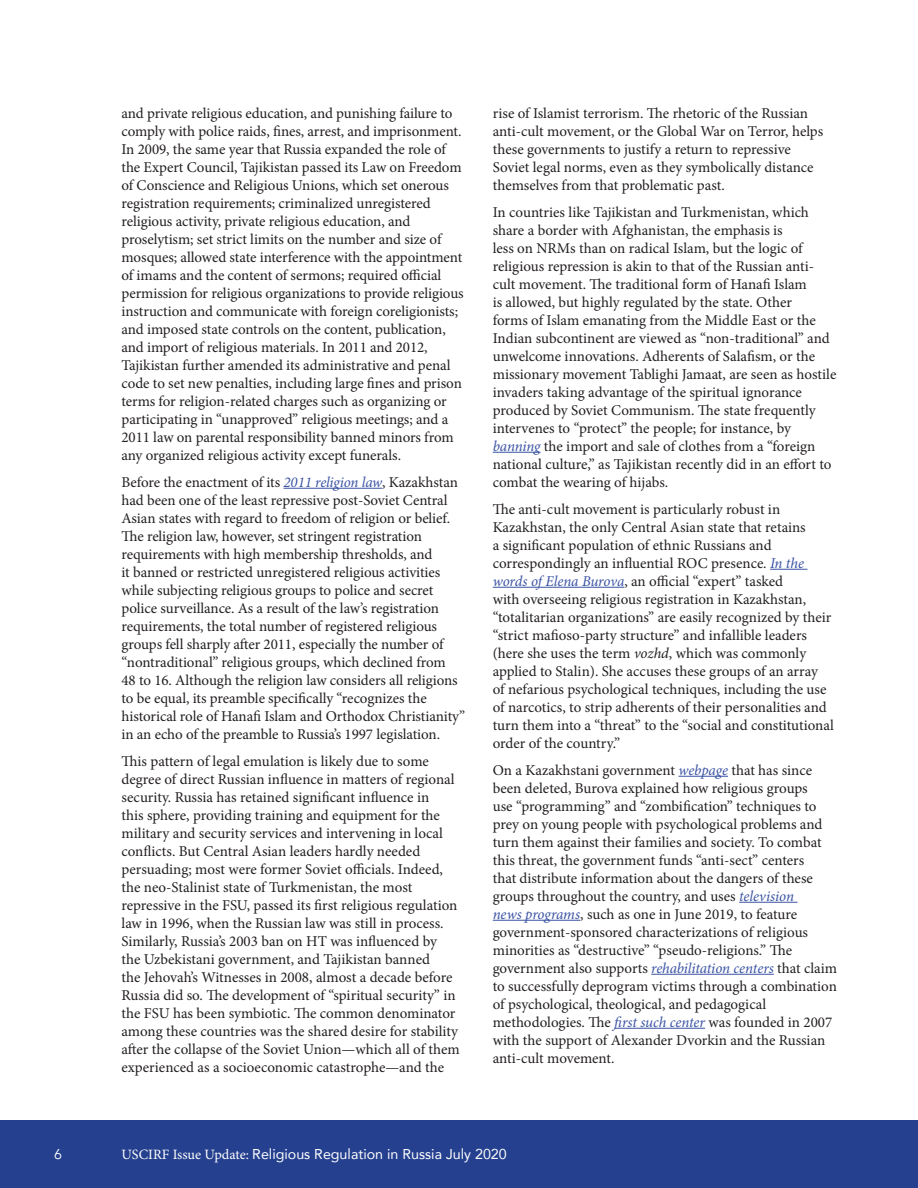
<style>
.page{position:relative;width:918px;height:1188px;background:#fff}
.page>*{position:absolute;margin:0;border:0;box-sizing:border-box;transform-origin:0 0}
.Body_no_indent{font:15px/18px "Minion Pro";letter-spacing:-.005em;color:#231f20}
.t1{font:14.25px "Avenir";color:#fff}
.t2{font:14.25px "Avenir";color:#fff}
.s1{font-style:italic;color:#3a53a4}
.s2{font-style:italic}
.s3{font-family:"Minion Pro"}
</style>
<div class="page">
<div style="left:0;top:1120px;width:918px;height:68px;background:#25408f"></div>
<hr style="left:284px;top:488px;width:98px;height:1px;background:#3a53a4">
<hr style="left:493px;top:452px;width:48px;height:1px;background:#3a53a4">
<hr style="left:770px;top:569px;width:37px;height:1px;background:#3a53a4">
<hr style="left:493px;top:587px;width:131px;height:1px;background:#3a53a4">
<hr style="left:679px;top:776px;width:49px;height:1px;background:#3a53a4">
<hr style="left:739px;top:902px;width:58px;height:1px;background:#3a53a4">
<hr style="left:493px;top:920px;width:87px;height:1px;background:#3a53a4">
<hr style="left:651px;top:974px;width:123px;height:1px;background:#3a53a4">
<hr style="left:614px;top:1028px;width:91px;height:1px;background:#3a53a4">
<p class="Body_no_indent" style="left:122px;top:104px;width:344px">and private religious education, and punishing failure to comply with police raids, fines, arrest, and imprisonment.<br>In 2009, the same year that Russia expanded the role of the Expert Council, Tajikistan passed its Law on Freedom of Conscience and Religious Unions, which set onerous registration requirements; criminalized unregistered religious activity, private religious education, and proselytism; set strict limits on the number and size of mosques; allowed state interference with the appointment of imams and the content of sermons; required official permission for religious organizations to provide religious instruction and communicate with foreign coreligionists; and imposed state controls on the content, publication, and import of religious materials. In 2011 and 2012, Tajikistan further amended its administrative and penal code to set new penalties, including large fines and prison terms for religion-related charges such as organizing or participating in “unapproved” religious meetings; and a 2011 law on parental responsibility banned minors from any organized religious activity except funerals.</p>
<p class="Body_no_indent" style="left:122px;top:473px;width:345px">Before the enactment of its <span class="s1">2011 religion law</span>, Kazakhstan had been one of the least repressive post-Soviet Central Asian states with regard to freedom of religion or belief.<br>The religion law, however, set stringent registration requirements with high membership thresholds, and<br>it banned or restricted unregistered religious activities while subjecting religious groups to police and secret police surveillance. As a result of the law’s registration requirements, the total number of registered religious groups fell sharply after 2011, especially the number of “nontraditional” religious groups, which declined from<br>48 to 16. Although the religion law considers all religions to be equal, its preamble specifically “recognizes the historical role of Hanafi Islam and Orthodox Christianity” in an echo of the preamble to Russia’s 1997 legislation.</p>
<p class="Body_no_indent" style="left:122px;top:752px;width:340px">This pattern of legal emulation is likely due to some degree of direct Russian influence in matters of regional security. Russia has retained significant influence in<br>this sphere, providing training and equipment for the military and security services and intervening in local conflicts. But Central Asian leaders hardly needed persuading; most were former Soviet officials. Indeed, the neo-Stalinist state of Turkmenistan, the most repressive in the FSU, passed its first religious regulation law in 1996, when the Russian law was still in process.<br>Similarly, Russia’s 2003 ban on HT was influenced by<br>the Uzbekistani government, and Tajikistan banned<br>the Jehovah’s Witnesses in 2008, almost a decade before Russia did so. The development of “spiritual security” in the FSU has been symbiotic. The common denominator among these countries was the shared desire for stability after the collapse of the Soviet Union—which all of them experienced as a socioeconomic catastrophe—and the</p>
<p class="Body_no_indent" style="left:493px;top:104px;width:332px">rise of Islamist terrorism. The rhetoric of the Russian anti-cult movement, or the Global War on Terror, helps these governments to justify a return to repressive Soviet legal norms, even as they symbolically distance themselves from that problematic past.</p>
<p class="Body_no_indent" style="left:493px;top:203px;width:345px">In countries like Tajikistan and Turkmenistan, which share a border with Afghanistan, the emphasis is<br>less on NRMs than on radical Islam, but the logic of religious repression is akin to that of the Russian anti&shy;cult movement. The traditional form of Hanafi Islam<br>is allowed, but highly regulated by the state. Other<br>forms of Islam emanating from the Middle East or the Indian subcontinent are viewed as “non-traditional” and unwelcome innovations. Adherents of Salafism, or the missionary movement Tablighi Jamaat, are seen as hostile invaders taking advantage of the spiritual ignorance produced by Soviet Communism. The state frequently intervenes to “protect” the people; for instance, by <span class="s1">banning</span> the import and sale of clothes from a “foreign national culture,” as Tajikistan recently did in an effort to combat the wearing of hijabs.</p>
<p class="Body_no_indent" style="left:493px;top:500px;width:343px">The anti-cult movement is particularly robust in Kazakhstan, the only Central Asian state that retains<br>a significant population of ethnic Russians and correspondingly an influential ROC presence. <span class="s1">In the words of Elena Burova</span>, an official “expert” tasked<br>with overseeing religious registration in Kazakhstan, “totalitarian organizations” are easily recognized by their “strict mafioso-party structure” and infallible leaders (here she uses the term <span class="s2">vozhd</span>, which was commonly applied to Stalin). She accuses these groups of an array<br>of nefarious psychological techniques, including the use of narcotics, to strip adherents of their personalities and turn them into a “threat” to the “social and constitutional order of the country.”</p>
<p class="Body_no_indent" style="left:493px;top:761px;width:346px">On a Kazakhstani government <span class="s1">webpage</span> that has since been deleted, Burova explained how religious groups<br>use “programming” and “zombification” techniques to prey on young people with psychological problems and turn them against their families and society. To combat this threat, the government funds “anti-sect” centers<br>that distribute information about the dangers of these groups throughout the country, and uses <span class="s1">television<br>news programs</span>, such as one in June 2019, to feature government-sponsored characterizations of religious minorities as “destructive” “pseudo-religions.” The government also supports <span class="s1">rehabilitation centers</span> that claim to successfully deprogram victims through a combination of psychological, theological, and pedagogical methodologies. The <span class="s1">first such center</span> was founded in 2007 with the support of Alexander Dvorkin and the Russian anti-cult movement.</p>
<p class="t2" style="left:54px;top:1146px;width:9px">6</p>
<p class="t1" style="left:122px;top:1143px;width:387px"><span class="s3">USCIRF Issue Update:</span> Religious Regulation in Russia July 2020</p>
</div>
